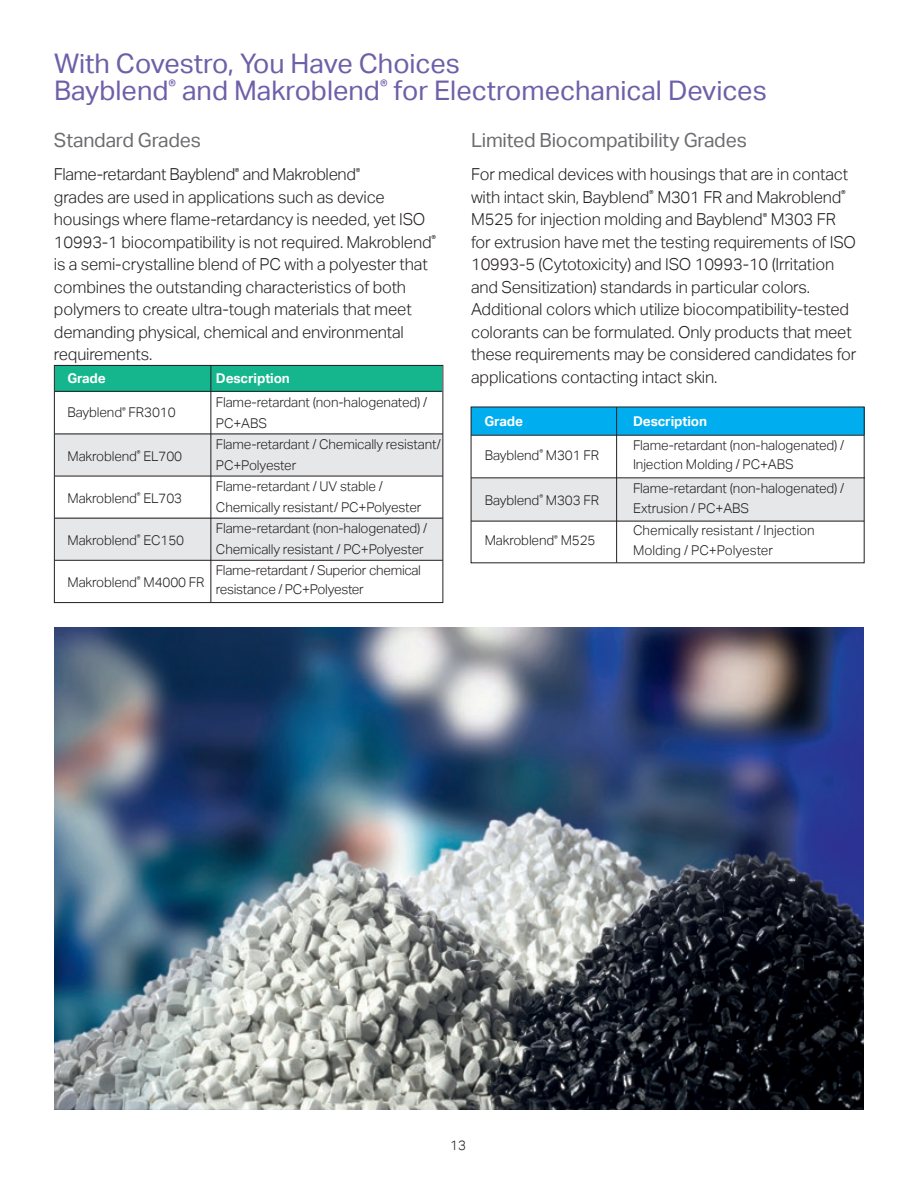
<style>
.page{position:relative;width:918px;height:1188px;background:#fff}
.page>*{position:absolute;margin:0;border:0;box-sizing:border-box;transform-origin:0 0}
.t1{font:27px "Aktiv Grotesk";color:#6e5fa9}
.t2{font:19.5px "Aktiv Grotesk";letter-spacing:-.01em;color:#6c6d70}
.t3{font:300 16.5px/22.5px "Aktiv Grotesk";letter-spacing:-.01em;color:#231f20}
.t4{font:300 13.5px/21px "Aktiv Grotesk";letter-spacing:-.01em;color:#231f20}
.t5{font:700 13.5px "Aktiv Grotesk";letter-spacing:-.01em;color:#fff}
</style>
<div class="page">
<div style="left:471px;top:407px;width:393px;height:28px;background:#00aeef"></div>
<div style="left:471px;top:478px;width:393px;height:44px;background:#e6e7e9"></div>
<img style="left:54px;top:628px;width:810px;height:482px">
<svg style="left:54px;top:365px;width:389px;height:238px"></svg>
<hr style="left:55px;top:391px;width:387px;height:1px;background:#231f20">
<hr style="left:471px;top:435px;width:393px;height:1px;background:#231f20">
<hr style="left:55px;top:434px;width:388px;height:1px;background:#231f20">
<hr style="left:55px;top:476px;width:388px;height:1px;background:#231f20">
<hr style="left:55px;top:518px;width:388px;height:1px;background:#231f20">
<hr style="left:55px;top:560px;width:388px;height:1px;background:#231f20">
<hr style="left:471px;top:478px;width:394px;height:1px;background:#231f20">
<hr style="left:471px;top:521px;width:393px;height:1px;background:#231f20">
<hr style="left:211px;top:365px;width:1px;height:237px;background:#231f20">
<hr style="left:616px;top:407px;width:1px;height:156px;background:#231f20">
<p class="t1" style="left:54px;top:48px;width:407px">With Covestro, You Have Choices</p>
<p class="t1" style="left:54px;top:75px;width:714px">Bayblend<sup>®</sup> and Makroblend<sup>®</sup> for Electromechanical Devices</p>
<p class="t2" style="left:54px;top:129px;width:149px">Standard Grades</p>
<p class="t3" style="left:54px;top:164px;width:384px">Flame-retardant Bayblend<sup>®</sup> and Makroblend<sup>®<br></sup>grades are used in applications such as device housings where flame-retardancy is needed, yet ISO 10993-1 biocompatibility is not required. Makroblend<sup>® </sup>is a semi-crystalline blend of PC with a polyester that combines the outstanding characteristics of both polymers to create ultra-tough materials that meet demanding physical, chemical and environmental requirements.</p>
<p class="t5" style="left:67px;top:370px;width:40px">Grade</p>
<p class="t5" style="left:216px;top:370px;width:76px">Description</p>
<p class="t4" style="left:216px;top:392px;width:213px">Flame-retardant (non-halogenated) /<br>PC+ABS</p>
<p class="t4" style="left:216px;top:434px;width:227px">Flame-retardant / Chemically resistant/<br>PC+Polyester</p>
<p class="t4" style="left:216px;top:476px;width:207px">Flame-retardant / UV stable /<br>Chemically resistant/ PC+Polyester</p>
<p class="t4" style="left:216px;top:518px;width:213px">Flame-retardant (non-halogenated) /<br>Chemically resistant / PC+Polyester</p>
<p class="t4" style="left:216px;top:560px;width:207px">Flame-retardant / Superior chemical</p>
<p class="t4" style="left:216px;top:579px;width:149px">resistance / PC+Polyester</p>
<p class="t2" style="left:471px;top:129px;width:277px">Limited Biocompatibility Grades</p>
<p class="t3" style="left:471px;top:164px;width:387px">For medical devices with housings that are in contact with intact skin, Bayblend<sup>®</sup> M301 FR and Makroblend<sup>® </sup>M525 for injection molding and Bayblend<sup>®</sup> M303 FR for extrusion have met the testing requirements of ISO 10993-5 (Cytotoxicity) and ISO 10993-10 (Irritation and Sensitization) standards in particular colors.<br>Additional colors which utilize biocompatibility-tested colorants can be formulated. Only products that meet these requirements may be considered candidates for applications contacting intact skin.</p>
<p class="t5" style="left:485px;top:413px;width:40px">Grade</p>
<p class="t5" style="left:633px;top:413px;width:76px">Description</p>
<p class="t4" style="left:633px;top:435px;width:213px;line-height:19.5px">Flame-retardant (non-halogenated) /<br>Injection Molding / PC+ABS</p>
<p class="t4" style="left:633px;top:479px;width:213px;line-height:19.5px">Flame-retardant (non-halogenated) /<br>Extrusion / PC+ABS</p>
<p class="t4" style="left:633px;top:521px;width:183px;line-height:19.5px">Chemically resistant / Injection<br>Molding / PC+Polyester</p>
<p class="t4" style="left:68px;top:402px;width:110px">Bayblend<sup>®</sup> FR3010</p>
<p class="t4" style="left:68px;top:445px;width:116px">Makroblend<sup>®</sup> EL700</p>
<p class="t4" style="left:68px;top:487px;width:116px">Makroblend<sup>®</sup> EL703</p>
<p class="t4" style="left:68px;top:529px;width:118px">Makroblend<sup>®</sup> EC150</p>
<p class="t4" style="left:68px;top:571px;width:139px">Makroblend<sup>®</sup> M4000 FR</p>
<p class="t4" style="left:485px;top:445px;width:116px">Bayblend<sup>®</sup> M301 FR</p>
<p class="t4" style="left:485px;top:490px;width:116px">Bayblend<sup>®</sup> M303 FR</p>
<p class="t4" style="left:485px;top:530px;width:112px">Makroblend<sup>®</sup> M525</p>
<p class="t4" style="left:450px;top:1135px;width:17px">13</p>
</div>
